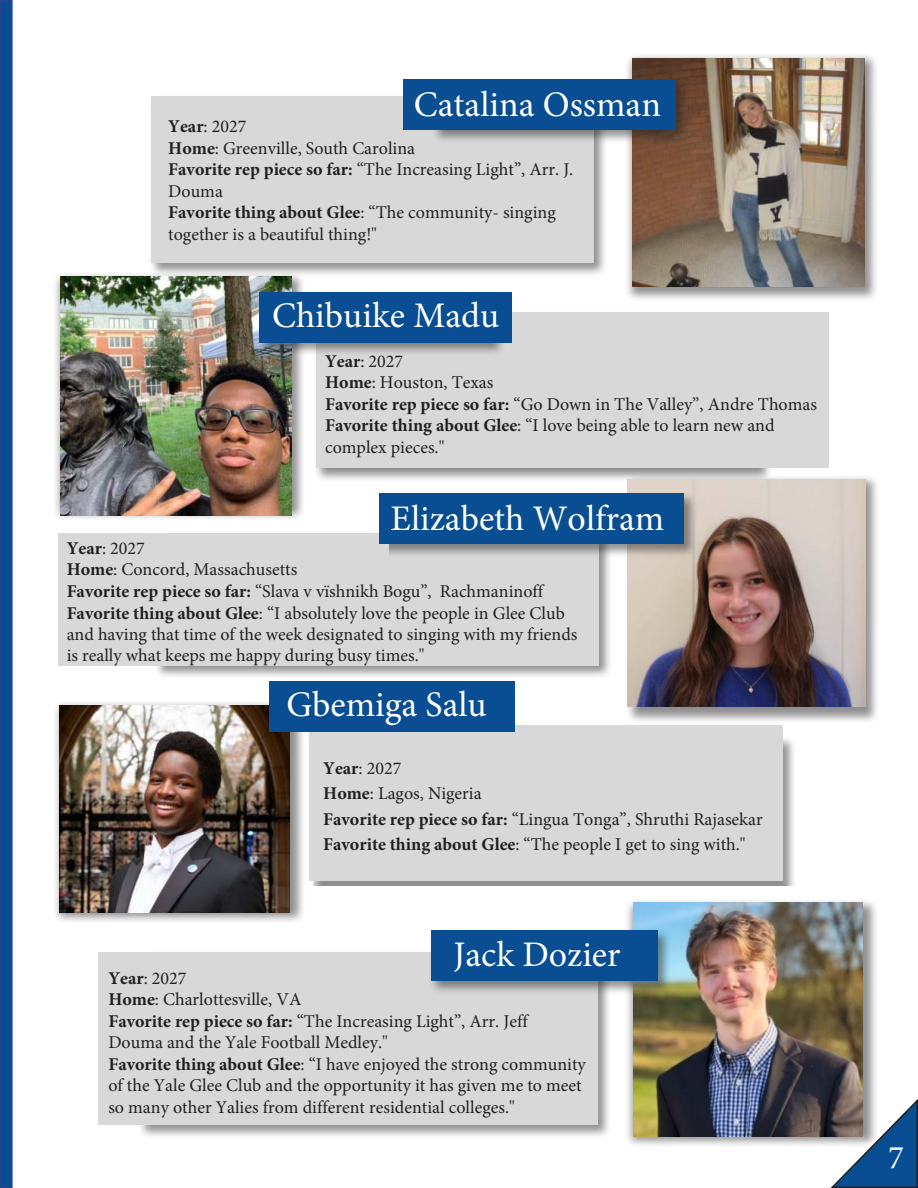
<style>
.page{position:relative;width:918px;height:1188px;background:#fff}
.page>*{position:absolute;margin:0;border:0;box-sizing:border-box;transform-origin:0 0}
.t1{font:36px "Minion Pro";color:#fff}
.t2{font:33px "Minion Pro";color:#fff}
.t3{font:18px/21.6px "Minion Pro";color:#221f1f}
.s1{font-weight:700}
</style>
<div class="page">
<div style="left:1px;top:1px;width:11px;height:1186px;background:#094e92"></div>
<div style="left:0;top:0;width:13px;height:1188px;border:2px solid #284490"></div>
<svg style="left:830px;top:1099px;width:88px;height:89px"></svg>
<div style="left:52px;top:271px;width:254px;height:250px;background:#221f1f;opacity:.5"></div>
<img style="left:61px;top:276px;width:231px;height:240px">
<div style="left:314px;top:310px;width:535px;height:172px;background:#221f1f;opacity:.5"></div>
<div style="left:316px;top:313px;width:512px;height:155px;background:#d8d8d9"></div>
<div style="left:258px;top:290px;width:249px;height:67px;background:#221f1f;opacity:.5"></div>
<div style="left:260px;top:292px;width:252px;height:50px;background:#094e92"></div>
<div style="left:52px;top:699px;width:254px;height:226px;background:#221f1f;opacity:.5"></div>
<img style="left:59px;top:705px;width:231px;height:208px">
<div style="left:313px;top:714px;width:489px;height:172px;background:#221f1f;opacity:.5"></div>
<div style="left:310px;top:725px;width:473px;height:156px;background:#d8d8d9"></div>
<div style="left:269px;top:681px;width:245px;height:50px;background:#094e92"></div>
<div style="left:626px;top:474px;width:253px;height:250px;background:#221f1f;opacity:.5"></div>
<img style="left:628px;top:480px;width:237px;height:227px">
<div style="left:154px;top:531px;width:459px;height:149px;background:#221f1f;opacity:.5"></div>
<div style="left:58px;top:533px;width:540px;height:133px;background:#d8d8d9"></div>
<div style="left:390px;top:492px;width:308px;height:66px;background:#221f1f;opacity:.5"></div>
<div style="left:379px;top:494px;width:304px;height:50px;background:#094e92"></div>
<div style="left:624px;top:898px;width:254px;height:250px;background:#221f1f;opacity:.5"></div>
<img style="left:634px;top:903px;width:229px;height:233px">
<div style="left:137px;top:950px;width:475px;height:189px;background:#221f1f;opacity:.5"></div>
<div style="left:98px;top:952px;width:499px;height:173px;background:#d8d8d9"></div>
<div style="left:429px;top:928px;width:243px;height:67px;background:#221f1f;opacity:.5"></div>
<div style="left:431px;top:930px;width:227px;height:51px;background:#094e92"></div>
<div style="left:149px;top:94px;width:459px;height:183px;background:#221f1f;opacity:.5"></div>
<div style="left:151px;top:96px;width:443px;height:167px;background:#d8d8d9"></div>
<div style="left:624px;top:52px;width:254px;height:250px;background:#221f1f;opacity:.5"></div>
<img style="left:633px;top:59px;width:231px;height:227px">
<div style="left:431px;top:77px;width:259px;height:67px;background:#221f1f;opacity:.5"></div>
<div style="left:403px;top:79px;width:272px;height:51px;background:#094e92"></div>
<h1 class="t1" style="left:414px;top:80px;width:249px">Catalina Ossman</h1>
<p class="t3" style="left:168px;top:115px;width:407px"><span class="s1">Year</span>: 2027<br><span class="s1">Home</span>: Greenville, South Carolina<br><span class="s1">Favorite rep piece so far:</span> “The Increasing Light”, Arr. J.<br>Douma<br><span class="s1">Favorite thing about Glee</span>: “The community- singing together is a beautiful thing!"</p>
<h1 class="t1" style="left:272px;top:291px;width:229px">Chibuike Madu</h1>
<p class="t3" style="left:325px;top:350px;width:493px"><span class="s1">Year</span>: 2027<br><span class="s1">Home</span>: Houston, Texas<br><span class="s1">Favorite rep piece so far:</span> “Go Down in The Valley”, Andre Thomas <span class="s1">Favorite thing about Glee</span>: “I love being able to learn new and complex pieces."</p>
<h1 class="t1" style="left:391px;top:494px;width:275px">Elizabeth Wolfram</h1>
<p class="t3" style="left:67px;top:537px;width:512px"><span class="s1">Year</span>: 2027<br><span class="s1">Home</span>: Concord, Massachusetts<br><span class="s1">Favorite rep piece so far:</span> “Slava v vïshnikh Bogu”, Rachmaninoff <span class="s1">Favorite thing about Glee</span>: “I absolutely love the people in Glee Club and having that time of the week designated to singing with my friends is really what keeps me happy during busy times."</p>
<h1 class="t1" style="left:286px;top:680px;width:202px">Gbemiga Salu</h1>
<p class="t3" style="left:323px;top:756px;width:441px;line-height:25.2px"><span class="s1">Year</span>: 2027<br><span class="s1">Home</span>: Lagos, Nigeria<br><span class="s1">Favorite rep piece so far:</span> “Lingua Tonga”, Shruthi Rajasekar <span class="s1">Favorite thing about Glee</span>: “The people I get to sing with."</p>
<h1 class="t1" style="left:454px;top:930px;width:169px">Jack Dozier</h1>
<p class="t3" style="left:108px;top:967px;width:479px"><span class="s1">Year</span>: 2027<br><span class="s1">Home</span>: Charlottesville, VA<br><span class="s1">Favorite rep piece so far:</span> “The Increasing Light”, Arr. Jeff Douma and the Yale Football Medley."<br><span class="s1">Favorite thing about Glee</span>: “I have enjoyed the strong community of the Yale Glee Club and the opportunity it has given me to meet so many other Yalies from different residential colleges."</p>
<h2 class="t2" style="left:888px;top:1135px;width:17px">7</h2>
</div>
